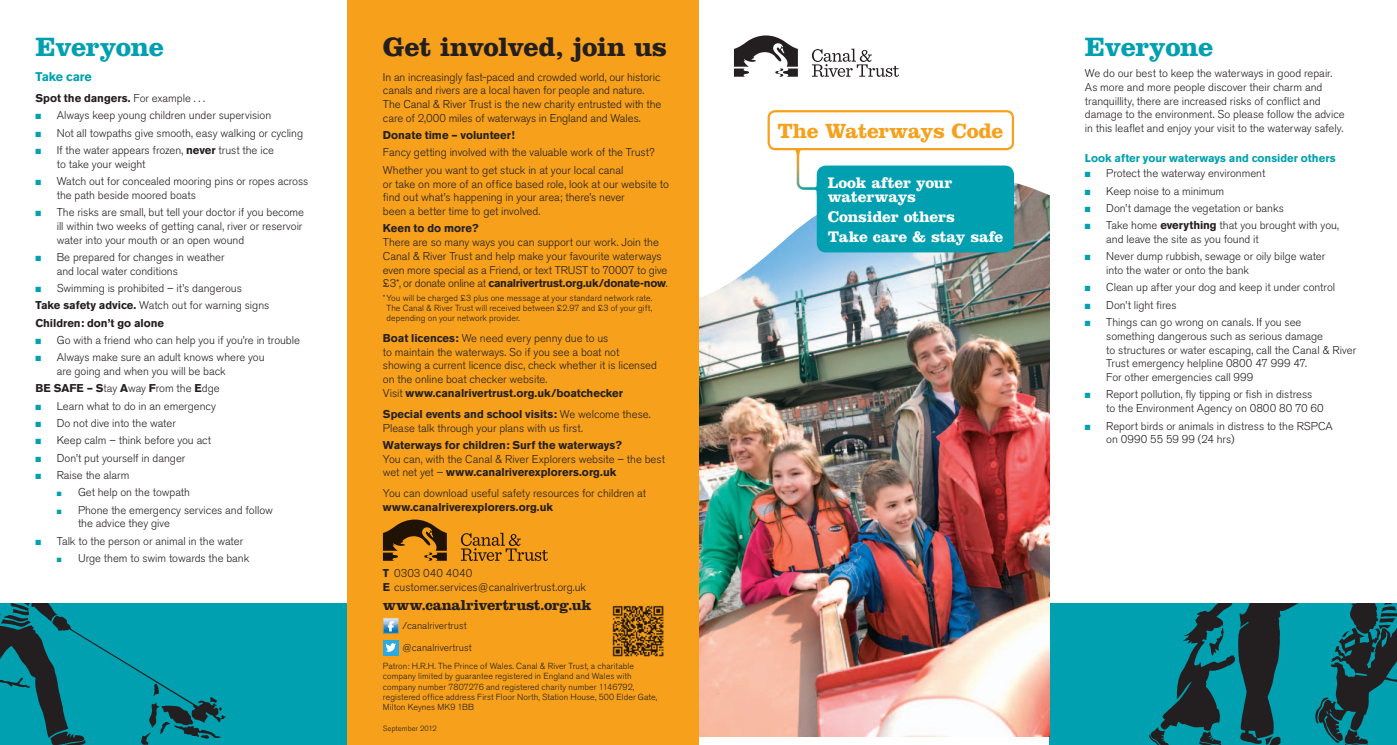
<style>
.page{position:relative;width:1397px;height:745px;background:#fff}
.page>*{position:absolute;margin:0;border:0;box-sizing:border-box;transform-origin:0 0}
.t1{font:700 27.5px "Clarendon";letter-spacing:-.025em;color:#231f20}
.t2{font:700 27.5px "Clarendon";letter-spacing:-.015em;color:#00a0b0}
.t3{font:700 21.38px "Clarendon";letter-spacing:-.015em;color:#f6a01b}
.t4{font:700 15.88px/14.8px "Clarendon";letter-spacing:-.015em;color:#fff}
.t5{font:700 15px "Clarendon";letter-spacing:-.015em;color:#231f20}
.t6{font:700 12.5px "Akzidenz Grotesk BE";letter-spacing:-.015em;color:#00a0b0}
.t7{font:300 11.25px/13.8px "Akzidenz Grotesk BE";color:#231f20}
.t8{font:700 11.25px "Akzidenz Grotesk BE";color:#231f20}
.t9{font:700 11.25px "Akzidenz Grotesk BE";color:#00a0b0}
.t10{font:300 10px/21.8px "Akzidenz Grotesk BE";letter-spacing:.01em;color:#231f20}
.t11{font:300 8.75px/10px "Akzidenz Grotesk BE";letter-spacing:.01em;color:#231f20;text-align:justify}
.t12{font:300 7.5px "Akzidenz Grotesk BE";letter-spacing:.015em;color:#231f20}
.s1{font-weight:300}
.s2{color:#00a0b0}
.s3{font-weight:700}
</style>
<div class="page">
<div style="left:1049px;top:602px;width:347px;height:142px;background:#00a0b0"></div>
<img style="left:1145px;top:602px;width:251px;height:142px">
<div style="left:0;top:602px;width:347px;height:142px;background:#00a0b0"></div>
<img style="left:0;top:602px;width:229px;height:142px">
<img style="left:698px;top:298px;width:351px;height:438px">
<svg style="left:698px;top:26px;width:351px;height:272px"></svg>
<svg style="left:767px;top:110px;width:246px;height:84px"></svg>
<div style="left:816px;top:165px;width:197px;height:87px;background:#00a0b0;border-radius:9px"></div>
<div style="left:347px;top:0;width:351px;height:744px;background:#f6a01b"></div>
<svg style="left:383px;top:617px;width:15px;height:16px"></svg>
<div style="left:383px;top:639px;width:15px;height:16px;background:#2aaae1"></div>
<svg style="left:386px;top:643px;width:10px;height:8px"></svg>
<img style="left:612px;top:605px;width:51px;height:51px">
<svg style="left:461px;top:532px;width:87px;height:28px"></svg>
<svg style="left:383px;top:519px;width:64px;height:41px"></svg>
<svg style="left:811px;top:49px;width:87px;height:28px"></svg>
<svg style="left:733px;top:35px;width:64px;height:42px"></svg>
<h1 class="t2" style="left:35px;top:30px;width:130px">Everyone</h1>
<p class="t6" style="left:35px;top:70px;width:58px">Take care</p>
<p class="t8" style="left:35px;top:92px;width:171px">Spot the dangers. <span class="s1">For example . . .</span></p>
<p class="t7" style="left:35px;top:109px;width:237px"><span class="s2">■</span> Always keep young children under supervision</p>
<p class="t7" style="left:35px;top:126px;width:269px"><span class="s2">■</span> Not all towpaths give smooth, easy walking or cycling</p>
<p class="t7" style="left:57px;top:143px;width:219px;text-indent:-21px"><span class="s2">■</span> If the water appears frozen, <span class="s3">never</span> trust the ice to take your weight</p>
<p class="t7" style="left:57px;top:174px;width:253px;text-indent:-21px"><span class="s2">■</span> Watch out for concealed mooring pins or ropes across the path beside moored boats</p>
<p class="t7" style="left:57px;top:205px;width:249px;text-indent:-21px"><span class="s2">■</span> The risks are small, but tell your doctor if you become ill within two weeks of getting canal, river or reservoir water into your mouth or an open wound</p>
<p class="t7" style="left:57px;top:250px;width:169px;text-indent:-21px"><span class="s2">■</span> Be prepared for changes in weather and local water conditions</p>
<p class="t7" style="left:35px;top:280px;width:235px;line-height:17.2px"><span class="s2">■</span> Swimming is prohibited – it’s dangerous<br><span class="s3">Take safety advice.</span> Watch out for warning signs<br><span class="s3">Children: don’t go alone</span></p>
<p class="t7" style="left:35px;top:333px;width:266px"><span class="s2">■</span> Go with a friend who can help you if you’re in trouble</p>
<p class="t7" style="left:57px;top:350px;width:209px;text-indent:-21px"><span class="s2">■</span> Always make sure an adult knows where you are going and when you will be back</p>
<p class="t7" style="left:35px;top:381px;width:186px"><span class="s3">BE SAFE – S</span>tay <span class="s3">A</span>way <span class="s3">F</span>rom the <span class="s3">E</span>dge</p>
<p class="t7" style="left:35px;top:399px;width:182px"><span class="s2">■</span> Learn what to do in an emergency</p>
<p class="t7" style="left:35px;top:416px;width:142px"><span class="s2">■</span> Do not dive into the water</p>
<p class="t7" style="left:35px;top:433px;width:177px"><span class="s2">■</span> Keep calm – think before you act</p>
<p class="t7" style="left:35px;top:451px;width:151px"><span class="s2">■</span> Don’t put yourself in danger</p>
<p class="t7" style="left:35px;top:468px;width:95px"><span class="s2">■</span> Raise the alarm</p>
<p class="t7" style="left:57px;top:485px;width:135px"><span class="s2">■</span> Get help on the towpath</p>
<p class="t7" style="left:78px;top:503px;width:196px;text-indent:-21px"><span class="s2">■</span> Phone the emergency services and follow the advice they give</p>
<p class="t7" style="left:35px;top:534px;width:209px"><span class="s2">■</span> Talk to the person or animal in the water</p>
<p class="t7" style="left:57px;top:551px;width:194px"><span class="s2">■</span> Urge them to swim towards the bank</p>
<h1 class="t1" style="left:383px;top:30px;width:286px">Get involved, join us</h1>
<p class="t7" style="left:383px;top:70px;width:280px">In an increasingly fast-paced and crowded world, our historic canals and rivers are a local haven for people and nature.<br>The Canal &amp; River Trust is the new charity entrusted with the care of 2,000 miles of waterways in England and Wales.</p>
<p class="t8" style="left:383px;top:129px;width:133px">Donate time – volunteer!</p>
<p class="t7" style="left:383px;top:144px;width:273px;line-height:17.2px">Fancy getting involved with the valuable work of the Trust?<br>Whether you want to get stuck in at your local canal</p>
<p class="t7" style="left:383px;top:177px;width:287px">or take on more of an office based role, look at our website to find out what’s happening in your area; there’s never<br>been a better time to get involved.</p>
<p class="t8" style="left:383px;top:222px;width:97px">Keen to do more?</p>
<p class="t7" style="left:383px;top:235px;width:286px">There are so many ways you can support our work. Join the Canal &amp; River Trust and help make your favourite waterways even more special as a Friend, or text TRUST to 70007 to give £3*, or donate online at <span class="s3">canalrivertrust.org.uk/donate-now</span>.</p>
<p class="t11" style="left:386px;top:293px;width:267px;text-indent:-4px">*You will be charged £3 plus one message at your standard network rate.<br>The Canal &amp; River Trust will received between £2.97 and £3 of your gift, depending on your network provider.</p>
<p class="t7" style="left:383px;top:331px;width:275px"><span class="s3">Boat licences:</span> We need every penny due to us<br>to maintain the waterways. So if you see a boat not showing a current licence disc, check whether it is licensed on the online boat checker website.<br>Visit <span class="s3">www.canalrivertrust.org.uk/boatchecker</span></p>
<p class="t7" style="left:383px;top:407px;width:269px"><span class="s3">Special events and school visits:</span> We welcome these.<br>Please talk through your plans with us first.</p>
<p class="t8" style="left:383px;top:438px;width:240px">Waterways for children: Surf the waterways?</p>
<p class="t7" style="left:383px;top:452px;width:283px">You can, with the Canal &amp; River Explorers website – the best wet net yet – <span class="s3">www.canalriverexplorers.org.uk</span></p>
<p class="t7" style="left:383px;top:486px;width:264px">You can download useful safety resources for children at</p>
<p class="t8" style="left:383px;top:500px;width:172px">www.canalriverexplorers.org.uk</p>
<p class="t7" style="left:383px;top:566px;width:205px"><span class="s3">T</span> 0303 040 4040<br><span class="s3">E</span> customer.services@canalrivertrust.org.uk</p>
<p class="t10" style="left:402px;top:615px;width:71px">/canalrivertrust @canalrivertrust</p>
<h3 class="t5" style="left:383px;top:595px;width:210px">www.canalrivertrust.org.uk</h3>
<p class="t11" style="left:383px;top:661px;width:276px;text-align:left">Patron: H.R.H. The Prince of Wales. Canal &amp; River Trust, a charitable company limited by guarantee registered in England and Wales with company number 7807276 and registered charity number 1146792, registered office address First Floor North, Station House, 500 Elder Gate, Milton Keynes MK9 1BB</p>
<p class="t12" style="left:383px;top:723px;width:55px">September 2012</p>
<h2 class="t3" style="left:777px;top:118px;width:227px">The Waterways Code</h2>
<h3 class="t4" style="left:827px;top:175px;width:126px">Look after your waterways</h3>
<h3 class="t4" style="left:827px;top:207px;width:177px;line-height:19.9px">Consider others<br>Take care &amp; stay safe</h3>
<h1 class="t2" style="left:1084px;top:30px;width:130px">Everyone</h1>
<p class="t7" style="left:1084px;top:66px;width:261px">We do our best to keep the waterways in good repair.<br>As more and more people discover their charm and tranquillity, there are increased risks of conflict and damage to the environment. So please follow the advice in this leaflet and enjoy your visit to the waterway safely.</p>
<p class="t9" style="left:1084px;top:151px;width:252px">Look after your waterways and consider others</p>
<p class="t7" style="left:1084px;top:167px;width:182px"><span class="s2">■</span> Protect the waterway environment</p>
<p class="t7" style="left:1084px;top:184px;width:141px"><span class="s2">■</span> Keep noise to a minimum</p>
<p class="t7" style="left:1084px;top:201px;width:200px"><span class="s2">■</span> Don’t damage the vegetation or banks</p>
<p class="t7" style="left:1106px;top:218px;width:234px;text-indent:-21px"><span class="s2">■</span> Take home <span class="s3">everything</span> that you brought with you, and leave the site as you found it</p>
<p class="t7" style="left:1106px;top:249px;width:220px;text-indent:-21px"><span class="s2">■</span> Never dump rubbish, sewage or oily bilge water into the water or onto the bank</p>
<p class="t7" style="left:1084px;top:281px;width:252px"><span class="s2">■</span> Clean up after your dog and keep it under control</p>
<p class="t7" style="left:1084px;top:298px;width:93px"><span class="s2">■</span> Don’t light fires</p>
<p class="t7" style="left:1106px;top:315px;width:251px;text-indent:-21px"><span class="s2">■</span> Things can go wrong on canals. If you see<br>something dangerous such as serious damage<br>to structures or water escaping, call the Canal &amp; River Trust emergency helpline 0800 47 999 47.<br>For other emergencies call 999</p>
<p class="t7" style="left:1106px;top:387px;width:219px;text-indent:-21px"><span class="s2">■</span> Report pollution, fly tipping or fish in distress to the Environment Agency on 0800 80 70 60</p>
<p class="t7" style="left:1106px;top:418px;width:228px;text-indent:-21px"><span class="s2">■</span> Report birds or animals in distress to the RSPCA on 0990 55 59 99 (24 hrs)</p>
</div>
